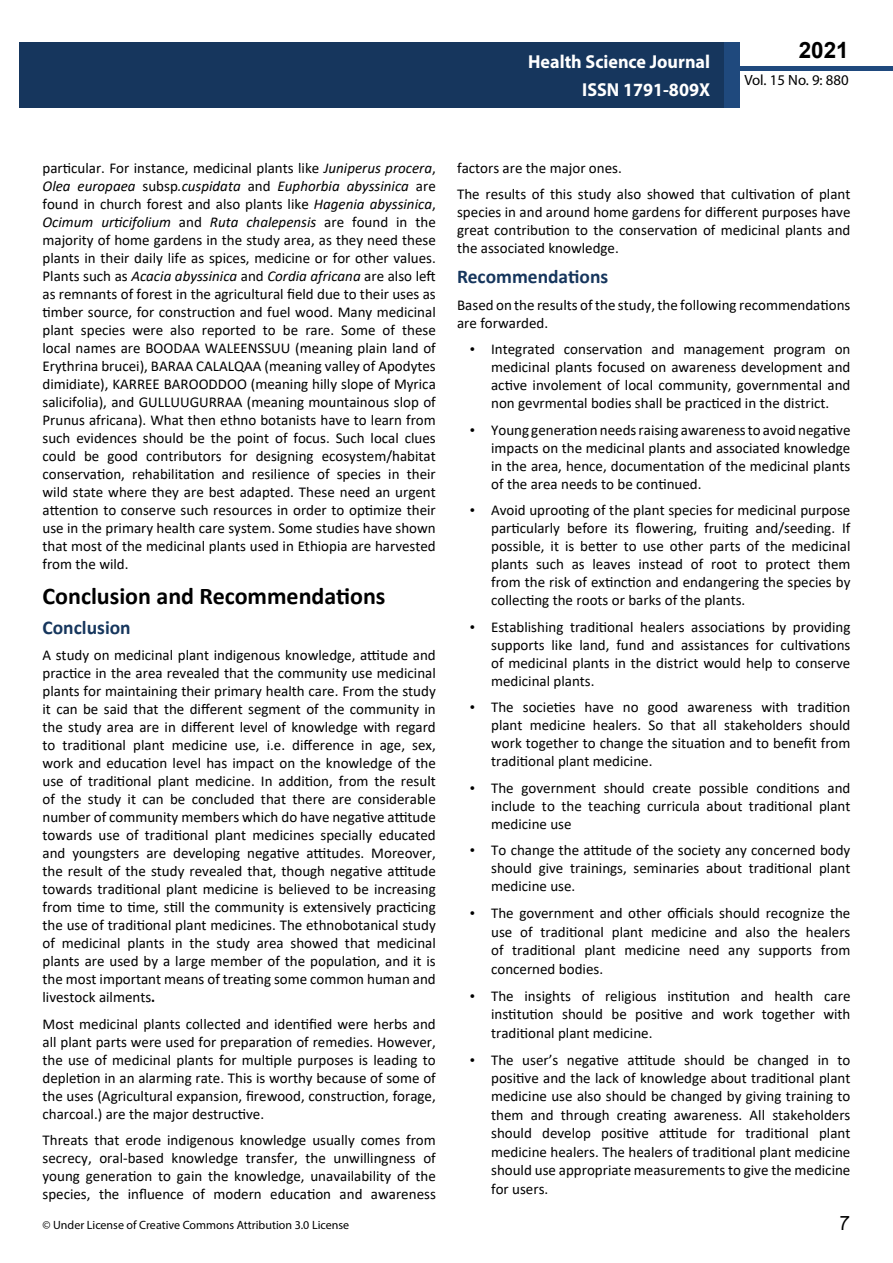
<style>
.page{position:relative;width:893px;height:1263px;background:#fff}
.page>*{position:absolute;margin:0;border:0;box-sizing:border-box;transform-origin:0 0}
.t1{font:25.5px "Tunga";color:#000}
.t2{font:700 24px "Calibri";color:#000}
.t3{font:700 22.5px "Arial";color:#000}
.t4{font:700 19.5px "Calibri";color:#16365d}
.t5{font:700 18.75px/27.2px "Myriad Pro";color:#fff;text-align:right;scale:.96 1}
.t6{font:15px/18px "Calibri";color:#000;text-align:justify}
.t7{font:14.85px "Myriad Pro";color:#000}
.t8{font:12px "Myriad Pro";color:#000}
.s1{font-style:italic}
.s2{font-weight:700}
.s3{font-family:"Times New Roman"}
</style>
<div class="page">
<div style="left:722px;top:66px;width:171px;height:5px;background:#1f497d"></div>
<div style="left:19px;top:42px;width:706px;height:66px;background:#16365d"></div>
<div style="left:725px;top:42px;width:15px;height:66px;background:#1f497d"></div>
<p class="t5" style="left:528px;top:48px;width:191px">Health Science Journal<br>ISSN 1791-809X</p>
<h3 class="t3" style="left:799px;top:35px;width:52px">2021</h3>
<p class="t7" style="left:744px;top:71px;width:106px">Vol. 15 No. 9: 880</p>
<p class="t6" style="left:43px;top:158px;width:395px">particular. For instance, medicinal plants like <span class="s1">Juniperus procera</span>, <span class="s1">Olea europaea</span> subsp<span class="s1">.cuspidata</span> and <span class="s1">Euphorbia abyssinica</span> are found in church forest and also plants like <span class="s1">Hagenia abyssinica</span>, <span class="s1">Ocimum urticifolium</span> and <span class="s1">Ruta chalepensis</span> are found in the majority of home gardens in the study area, as they need these plants in their daily life as spices, medicine or for other values.<br>Plants such as <span class="s1">Acacia abyssinica</span> and <span class="s1">Cordia africana</span> are also left as remnants of forest in the agricultural field due to their uses as timber source, for construction and fuel wood. Many medicinal plant species were also reported to be rare. Some of these local names are BOODAA WALEENSSUU (meaning plain land of Erythrina brucei), BARAA CALALQAA (meaning valley of Apodytes dimidiate), KARREE BAROODDOO (meaning hilly slope of Myrica salicifolia), and GULLUUGURRAA (meaning mountainous slop of Prunus africana). What then ethno botanists have to learn from such evidences should be the point of focus. Such local clues could be good contributors for designing ecosystem/habitat conservation, rehabilitation and resilience of species in their wild state where they are best adapted. These need an urgent attention to conserve such resources in order to optimize their use in the primary health care system. Some studies have shown that most of the medicinal plants used in Ethiopia are harvested from the wild.</p>
<h2 class="t2" style="left:43px;top:579px;width:345px">Conclusion and Recommendations</h2>
<h3 class="t4" style="left:43px;top:613px;width:90px">Conclusion</h3>
<p class="t6" style="left:43px;top:646px;width:395px">A study on medicinal plant indigenous knowledge, attitude and practice in the area revealed that the community use medicinal plants for maintaining their primary health care. From the study it can be said that the different segment of the community in the study area are in different level of knowledge with regard to traditional plant medicine use, i.e. difference in age, sex, work and education level has impact on the knowledge of the use of traditional plant medicine. In addition, from the result of the study it can be concluded that there are considerable number of community members which do have negative attitude towards use of traditional plant medicines specially educated and youngsters are developing negative attitudes. Moreover, the result of the study revealed that, though negative attitude towards traditional plant medicine is believed to be increasing from time to time, still the community is extensively practicing the use of traditional plant medicines. The ethnobotanical study of medicinal plants in the study area showed that medicinal plants are used by a large member of the population, and it is the most important means of treating some common human and livestock ailments<span class="s2">.</span></p>
<p class="t6" style="left:43px;top:1014px;width:395px">Most medicinal plants collected and identified were herbs and all plant parts were used for preparation of remedies. However, the use of medicinal plants for multiple purposes is leading to depletion in an alarming rate. This is worthy because of some of the uses (Agricultural expansion, firewood, construction, forage, charcoal.) are the major destructive.</p>
<p class="t6" style="left:43px;top:1131px;width:395px">Threats that erode indigenous knowledge usually comes from secrecy, oral-based knowledge transfer, the unwillingness of young generation to gain the knowledge, unavailability of the species, the influence of modern education and awareness</p>
<p class="t8" style="left:43px;top:1218px;width:308px">© Under License of Creative Commons Attribution 3.0 License</p>
<p class="t6" style="left:457px;top:154px;width:395px;line-height:26.5px">factors are the major ones.<br>The results of this study also showed that cultivation of plant</p>
<p class="t6" style="left:457px;top:203px;width:395px">species in and around home gardens for different purposes have great contribution to the conservation of medicinal plants and the associated knowledge.</p>
<h3 class="t4" style="left:457px;top:263px;width:153px">Recommendations</h3>
<p class="t6" style="left:457px;top:295px;width:395px">Based on the results of the study, the following recommendations are forwarded.</p>
<p class="t6" style="left:491px;top:340px;width:361px;text-indent:-21px"><span class="s3">•</span> Integrated conservation and management program on medicinal plants focused on awareness development and active involement of local community, governmental and non gevrmental bodies shall be practiced in the district.</p>
<p class="t6" style="left:491px;top:420px;width:361px;text-indent:-21px"><span class="s3">•</span> Young generation needs raising awareness to avoid negative impacts on the medicinal plants and associated knowledge in the area, hence, documentation of the medicinal plants of the area needs to be continued.</p>
<p class="t6" style="left:491px;top:501px;width:361px;text-indent:-21px"><span class="s3">•</span> Avoid uprooting of the plant species for medicinal purpose particularly before its flowering, fruiting and/seeding. If possible, it is better to use other parts of the medicinal plants such as leaves instead of root to protect them from the risk of extinction and endangering the species by collecting the roots or barks of the plants.</p>
<p class="t6" style="left:491px;top:617px;width:361px;text-indent:-21px"><span class="s3">•</span> Establishing traditional healers associations by providing supports like land, fund and assistances for cultivations of medicinal plants in the district would help to conserve medicinal plants.</p>
<p class="t6" style="left:491px;top:698px;width:361px;text-indent:-21px"><span class="s3">•</span> The societies have no good awareness with tradition plant medicine healers. So that all stakeholders should work together to change the situation and to benefit from traditional plant medicine.</p>
<p class="t6" style="left:491px;top:778px;width:361px;text-indent:-21px"><span class="s3">•</span> The government should create possible conditions and include to the teaching curricula about traditional plant medicine use</p>
<p class="t6" style="left:491px;top:841px;width:361px;text-indent:-21px"><span class="s3">•</span> To change the attitude of the society any concerned body should give trainings, seminaries about traditional plant medicine use.</p>
<p class="t6" style="left:491px;top:904px;width:361px;line-height:18.5px;text-indent:-21px"><span class="s3">•</span> The government and other officials should recognize the use of traditional plant medicine and also the healers of traditional plant medicine need any supports from concerned bodies.</p>
<p class="t6" style="left:491px;top:986px;width:361px;line-height:18.5px;text-indent:-21px"><span class="s3">•</span> The insights of religious institution and health care institution should be positive and work together with traditional plant medicine.</p>
<p class="t6" style="left:491px;top:1050px;width:361px;line-height:18.5px;text-indent:-21px"><span class="s3">•</span> The user’s negative attitude should be changed in to positive and the lack of knowledge about traditional plant medicine use also should be changed by giving training to them and through creating awareness. All stakeholders should develop positive attitude for traditional plant medicine healers. The healers of traditional plant medicine should use appropriate measurements to give the medicine for users.</p>
<h1 class="t1" style="left:839px;top:1206px;width:11px">7</h1>
</div>
